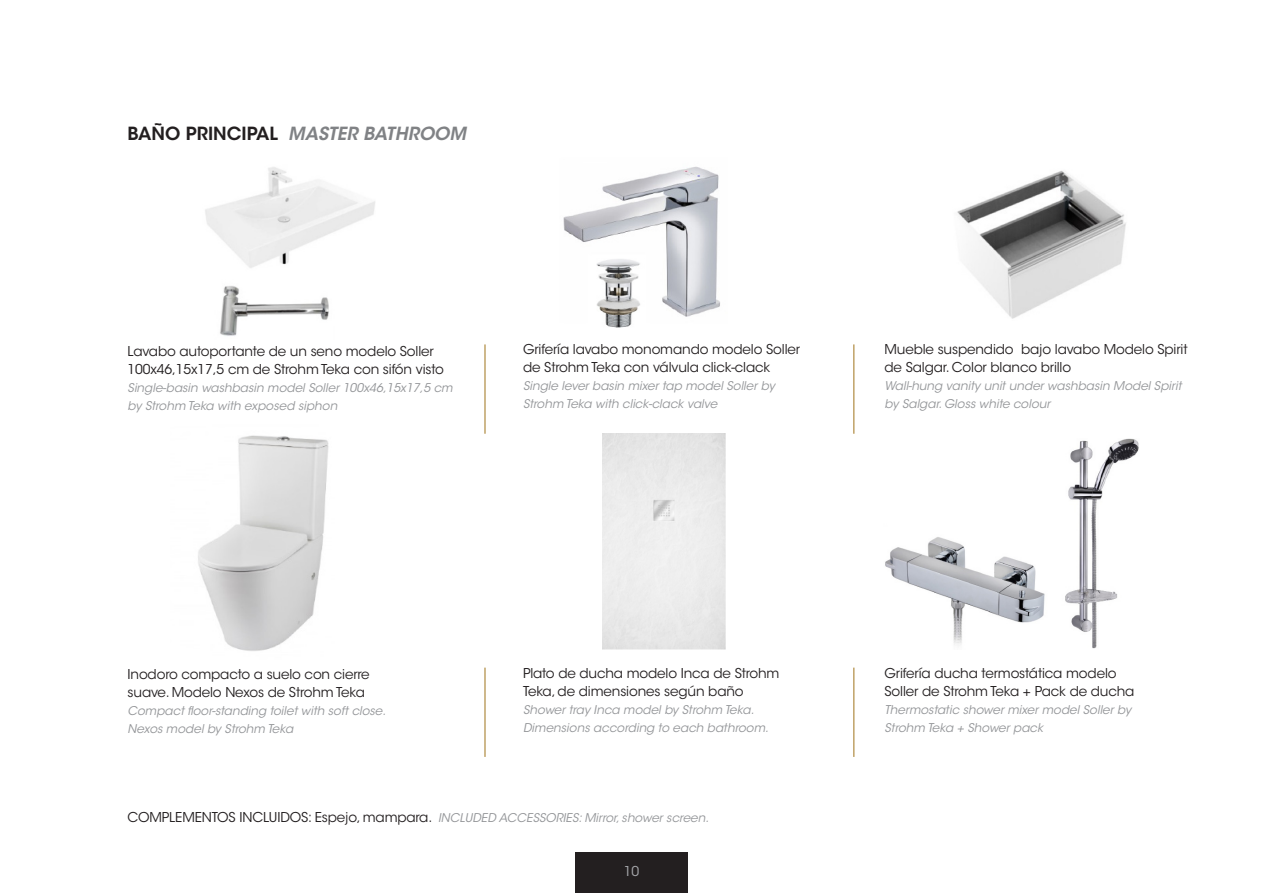
<style>
.page{position:relative;width:1263px;height:893px;background:#fff}
.page>*{position:absolute;margin:0;border:0;box-sizing:border-box;transform-origin:0 0}
.t1{font:italic 600 18px "ITC Avant Garde Std";color:#808285}
.t2{font:13.5px/18px "ITC Avant Garde Std";letter-spacing:-.01em;color:#231f20}
.t3{font:13.5px "ITC Avant Garde Std";color:#a8a9ad}
.t4{font:italic 12px/18px "ITC Avant Garde Std";color:#939598}
.s1{font-style:normal;color:#231f20}
.s2{font-style:normal;font-size:13.5px;color:#231f20}
</style>
<div class="page">
<div style="left:575px;top:853px;width:113px;height:40px;background:#231f20"></div>
<img style="left:205px;top:167px;width:170px;height:169px">
<img style="left:563px;top:166px;width:157px;height:162px">
<img style="left:198px;top:435px;width:131px;height:216px">
<img style="left:602px;top:433px;width:124px;height:217px">
<img style="left:885px;top:439px;width:254px;height:210px">
<img style="left:957px;top:170px;width:169px;height:149px">
<hr style="left:484px;top:344px;width:1px;height:90px;background:#aa8334">
<hr style="left:484px;top:668px;width:1px;height:89px;background:#aa8334">
<hr style="left:853px;top:344px;width:1px;height:90px;background:#aa8334">
<hr style="left:853px;top:668px;width:1px;height:89px;background:#aa8334">
<h1 class="t1" style="left:128px;top:122px;width:340px"><span class="s1">BAÑO PRINCIPAL</span> MASTER BATHROOM</h1>
<p class="t2" style="left:128px;top:342px;width:318px">Lavabo autoportante de un seno modelo Soller<br>100x46,15x17,5 cm de Strohm Teka con sifón visto</p>
<p class="t4" style="left:128px;top:379px;width:327px">Single-basin washbasin model Soller 100x46,15x17,5 cm by Strohm Teka with exposed siphon</p>
<p class="t2" style="left:523px;top:341px;width:279px">Grifería lavabo monomando modelo Soller de Strohm Teka con válvula click-clack</p>
<p class="t4" style="left:523px;top:377px;width:253px">Single lever basin mixer tap model Soller by<br>Strohm Teka with click-clack valve</p>
<p class="t2" style="left:884px;top:341px;width:305px">Mueble suspendido bajo lavabo Modelo Spirit de Salgar. Color blanco brillo</p>
<p class="t4" style="left:884px;top:377px;width:298px">Wall-hung vanity unit under washbasin Model Spirit by Salgar. Gloss white colour</p>
<p class="t2" style="left:128px;top:665px;width:244px">Inodoro compacto a suelo con cierre suave. Modelo Nexos de Strohm Teka</p>
<p class="t4" style="left:128px;top:702px;width:260px">Compact floor-standing toilet with soft close.<br>Nexos model by Strohm Teka</p>
<p class="t2" style="left:523px;top:664px;width:258px">Plato de ducha modelo Inca de Strohm<br>Teka, de dimensiones según baño</p>
<p class="t4" style="left:523px;top:700px;width:247px">Shower tray Inca model by Strohm Teka.<br>Dimensions according to each bathroom.</p>
<p class="t4" style="left:128px;top:809px;width:583px"><span class="s2">COMPLEMENTOS INCLUIDOS: Espejo, mampara.</span> INCLUDED ACCESSORIES: Mirror, shower screen.</p>
<p class="t3" style="left:624px;top:863px;width:17px">10</p>
<p class="t2" style="left:884px;top:664px;width:251px">Grifería ducha termostática modelo<br>Soller de Strohm Teka + Pack de ducha</p>
<p class="t4" style="left:884px;top:700px;width:248px">Thermostatic shower mixer model Soller by<br>Strohm Teka + Shower pack</p>
</div>
